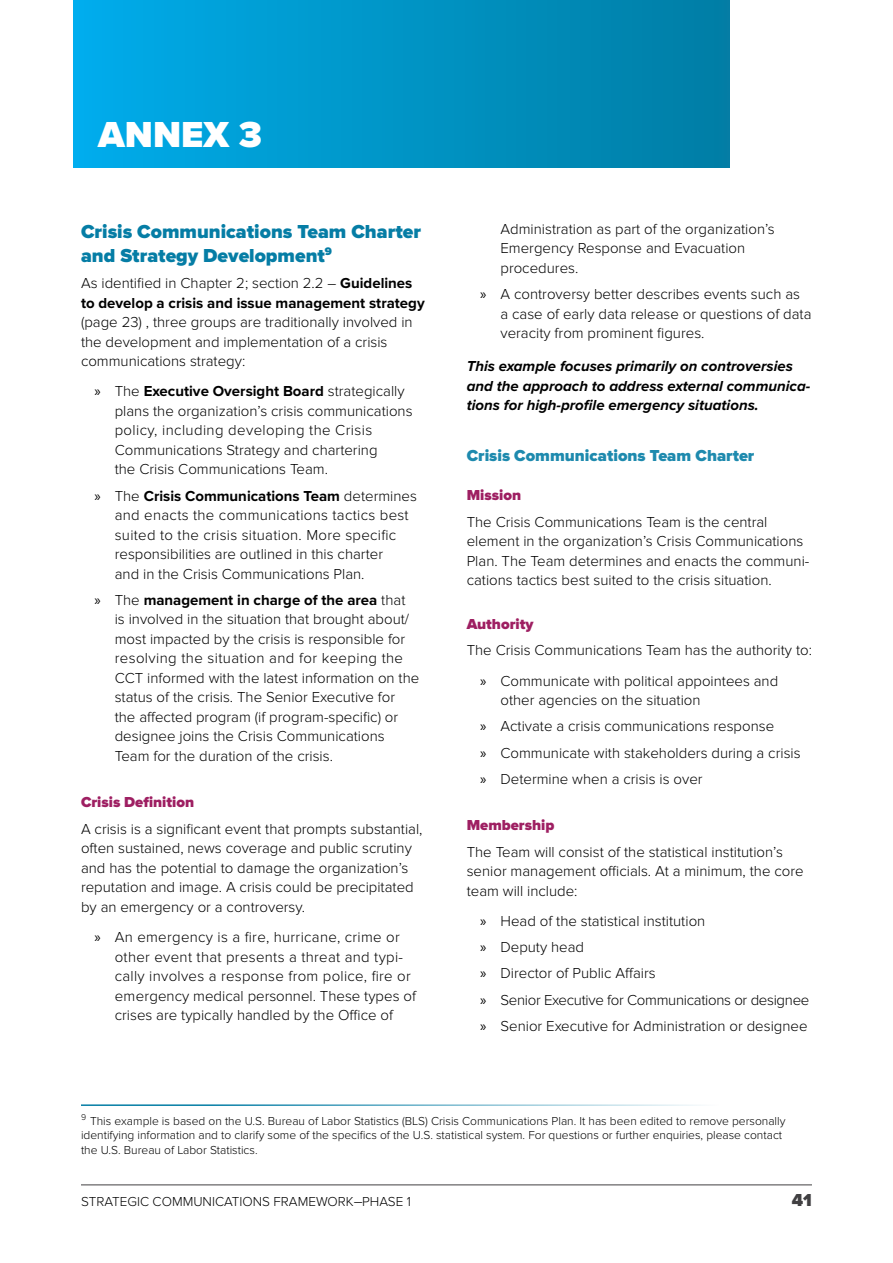
<style>
.page{position:relative;width:893px;height:1263px;background:#fff}
.page>*{position:absolute;margin:0;border:0;box-sizing:border-box;transform-origin:0 0}
.t1{font:900 37.5px "Proxima Nova";color:#fff}
.t2{font:900 19.5px/24px "Proxima Nova";color:#057da5}
.t3{font:900 18px "Proxima Nova";color:#414042}
.t4{font:900 16.5px "Proxima Nova";color:#1e8aae}
.t5{font:300 15px/19.5px "Proxima Nova";color:#000}
.t6{font:300 15px/19.5px "Proxima Nova";letter-spacing:.02em;color:#000}
.t7{font:italic 700 15px/19.5px "Proxima Nova";color:#000}
.t8{font:700 15px/19.5px "Proxima Nova";color:#000}
.t9{font:900 15px "Proxima Nova";color:#9e1f62}
.t10{font:300 13.5px "Proxima Nova";color:#000}
.t11{font:300 12px/14.4px "Proxima Nova";color:#000}
.s1{font-weight:300}
.s2{font-family:"Myriad Pro";font-weight:400}
.s3{font-weight:700}
.s4{font-size:15px}
</style>
<div class="page">
<hr style="left:81px;top:1184px;width:731px;height:1px;background:#414042">
<div style="left:73px;top:0;width:656px;height:167px;background:linear-gradient(to right,#00aceb,#007da3)"></div>
<hr style="left:81px;top:1104px;width:756px;height:2px;background:#057da5">
<h1 class="t1" style="left:98px;top:112px;width:165px">ANNEX 3</h1>
<h2 class="t2" style="left:81px;top:220px;width:341px">Crisis Communications Team Charter and Strategy Development<sup>9</sup></h2>
<p class="t8" style="left:81px;top:274px;width:345px"><span class="s1">As identified in Chapter 2; section 2.2 –</span> Guidelines to develop a crisis and issue management strategy</p>
<p class="t5" style="left:81px;top:312px;width:333px">(page 23) , three groups are traditionally involved in the development and implementation of a crisis communications strategy:</p>
<p class="t5" style="left:115px;top:382px;width:299px;text-indent:-20px"><span class="s2">»</span> The <span class="s3">Executive Oversight Board</span> strategically plans the organization’s crisis communications policy, including developing the Crisis Communications Strategy and chartering<br>the Crisis Communications Team.</p>
<p class="t5" style="left:115px;top:486px;width:304px;text-indent:-20px"><span class="s2">»</span> The <span class="s3">Crisis Communications Team</span> determines and enacts the communications tactics best suited to the crisis situation. More specific responsibilities are outlined in this charter<br>and in the Crisis Communications Plan.</p>
<p class="t5" style="left:115px;top:590px;width:306px;text-indent:-20px"><span class="s2">»</span> The <span class="s3">management in charge of the area</span> that<br>is involved in the situation that brought about/ most impacted by the crisis is responsible for resolving the situation and for keeping the CCT informed with the latest information on the status of the crisis. The Senior Executive for the affected program (if program-specific) or designee joins the Crisis Communications Team for the duration of the crisis.</p>
<p class="t9" style="left:81px;top:793px;width:115px">Crisis Definition</p>
<p class="t5" style="left:81px;top:819px;width:343px">A crisis is a significant event that prompts substantial, often sustained, news coverage and public scrutiny and has the potential to damage the organization’s reputation and image. A crisis could be precipitated by an emergency or a controversy.</p>
<p class="t6" style="left:115px;top:927px;width:303px;text-indent:-20px"><span class="s2">»</span> An emergency is a fire, hurricane, crime or other event that presents a threat and typi&shy;cally involves a response from police, fire or emergency medical personnel. These types of crises are typically handled by the Office of</p>
<p class="t5" style="left:500px;top:219px;width:276px">Administration as part of the organization’s<br>Emergency Response and Evacuation procedures.</p>
<p class="t5" style="left:500px;top:285px;width:312px;text-indent:-20px"><span class="s2">»</span> A controversy better describes events such as a case of early data release or questions of data veracity from prominent figures.</p>
<p class="t7" style="left:467px;top:357px;width:345px">This example focuses primarily on controversies and the approach to address external communica&shy;tions for high-profile emergency situations.</p>
<p class="t4" style="left:467px;top:445px;width:289px">Crisis Communications Team Charter</p>
<p class="t9" style="left:467px;top:486px;width:56px">Mission</p>
<p class="t5" style="left:467px;top:512px;width:344px">The Crisis Communications Team is the central element in the organization’s Crisis Communications Plan. The Team determines and enacts the communi&shy;cations tactics best suited to the crisis situation.</p>
<p class="t9" style="left:467px;top:615px;width:68px">Authority</p>
<p class="t5" style="left:480px;top:635px;width:333px;line-height:30.3px;text-indent:-14px">The Crisis Communications Team has the authority to: <span class="s2">»</span> Communicate with political appointees and</p>
<p class="t5" style="left:480px;top:687px;width:322px;line-height:26.2px;text-indent:20px">other agencies on the situation<br><span class="s2">»</span> Activate a crisis communications response<br><span class="s2">»</span> Communicate with stakeholders during a crisis <span class="s2">»</span> Determine when a crisis is over</p>
<p class="t9" style="left:467px;top:816px;width:89px">Membership</p>
<p class="t5" style="left:467px;top:842px;width:338px">The Team will consist of the statistical institution’s senior management officials. At a minimum, the core team will include:</p>
<p class="t5" style="left:480px;top:908px;width:331px;line-height:26.2px"><span class="s2">»</span> Head of the statistical institution<br><span class="s2">»</span> Deputy head<br><span class="s2">»</span> Director of Public Affairs<br><span class="s2">»</span> Senior Executive for Communications or designee <span class="s2">»</span> Senior Executive for Administration or designee</p>
<p class="t11" style="left:81px;top:1114px;width:706px"><sup>9</sup> This example is based on the U.S. Bureau of Labor Statistics (BLS) Crisis Communications Plan. It has been edited to remove personally identifying information and to clarify some of the specifics of the U.S. statistical system. For questions or further enquiries, please contact the U.S. Bureau of Labor Statistics.</p>
<p class="t10" style="left:81px;top:1194px;width:332px">STRATEGIC COMMUNICATIONS FRAMEWORK<span class="s4">―</span>PHASE 1</p>
<p class="t3" style="left:792px;top:1189px;width:22px">41</p>
</div>
